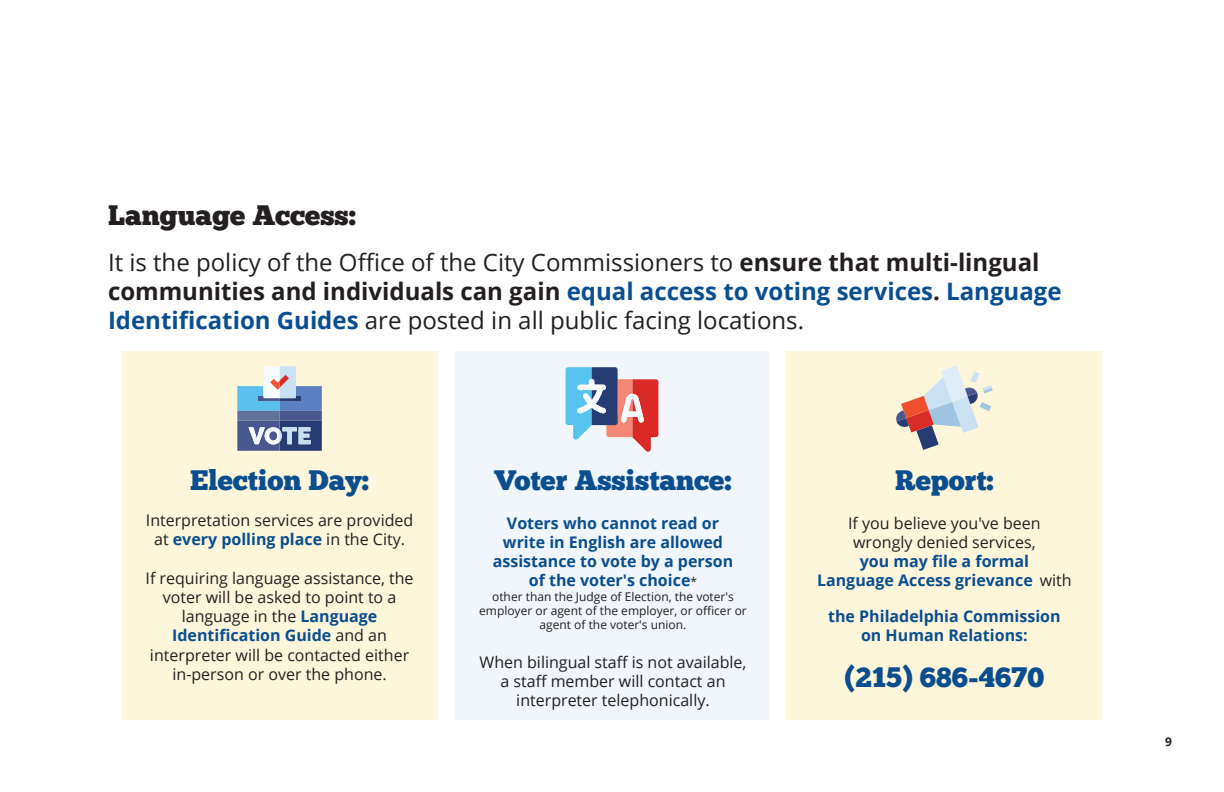
<style>
.page{position:relative;width:1224px;height:792px;background:#fff}
.page>*{position:absolute;margin:0;border:0;box-sizing:border-box;transform-origin:0 0}
.t1{font:28px "Chunk Five Ex";color:#0b4e90}
.t2{font:28px "Chunk Five Ex";color:#231f20}
.t3{font:24px/28.8px "Open Sans";color:#231f20}
.t4{font:16px/19.2px "Open Sans";color:#231f20;text-align:center}
.t5{font:700 16px/19.2px "Open Sans";color:#0b4e90;text-align:center}
.t6{font:12px/14.4px "Open Sans";color:#231f20;text-align:center}
.t7{font:700 12px "Open Sans";color:#231f20}
.s1{font-weight:700}
.s2{font-weight:700;color:#094e90}
.s3{font-weight:700;color:#0b4e90}
.s4{font-weight:400;font-size:12px;color:#231f20}
.s5{font-weight:400;color:#231f20}
</style>
<div class="page">
<div style="left:122px;top:351px;width:315px;height:369px;background:#fdf6db"></div>
<div style="left:454px;top:351px;width:316px;height:369px;background:#f0f6fb"></div>
<div style="left:787px;top:351px;width:315px;height:369px;background:#fdf6db"></div>
<svg style="left:566px;top:367px;width:92px;height:85px"></svg>
<svg style="left:237px;top:366px;width:85px;height:85px;background:#899ebc"></svg>
<svg style="left:896px;top:366px;width:97px;height:84px"></svg>
<h1 class="t2" style="left:108px;top:195px;width:249px">Language Access:</h1>
<h2 class="t3" style="left:108px;top:248px;width:955px">It is the policy of the Office of the City Commissioners to <span class="s1">ensure that multi-lingual communities and individuals can gain</span> <span class="s2">equal access to voting services</span><span class="s1">.</span> <span class="s2">Language<br>Identification Guides</span> are posted in all public facing locations.</h2>
<h1 class="t1" style="left:190px;top:459px;width:180px">Election Day:</h1>
<p class="t4" style="left:146px;top:510px;width:269px">Interpretation services are provided at <span class="s3">every polling place</span> in the City.</p>
<p class="t4" style="left:146px;top:568px;width:270px">If requiring language assistance, the voter will be asked to point to a language in the <span class="s3">Language<br>Identification Guide</span> and an interpreter will be contacted either in-person or over the phone.</p>
<h1 class="t1" style="left:494px;top:459px;width:239px">Voter Assistance:</h1>
<p class="t5" style="left:493px;top:513px;width:242px">Voters who cannot read or write in English are allowed assistance to vote by a person of the voter's choice<span class="s4">*</span></p>
<p class="t6" style="left:479px;top:589px;width:269px">other than the Judge of Election, the voter's employer or agent of the employer, or officer or agent of the voter's union.</p>
<p class="t4" style="left:480px;top:652px;width:268px">When bilingual staff is not available, a staff member will contact an interpreter telephonically.</p>
<h1 class="t1" style="left:895px;top:459px;width:100px">Report:</h1>
<p class="t4" style="left:848px;top:513px;width:194px">If you believe you've been wrongly denied services,</p>
<p class="t5" style="left:817px;top:551px;width:256px">you may file a formal<br>Language Access grievance <span class="s5">with</span></p>
<p class="t5" style="left:828px;top:606px;width:234px">the Philadelphia Commission on Human Relations:</p>
<h1 class="t1" style="left:845px;top:657px;width:201px">(215) 686-4670</h1>
<p class="t7" style="left:1165px;top:733px;width:8px">9</p>
</div>
